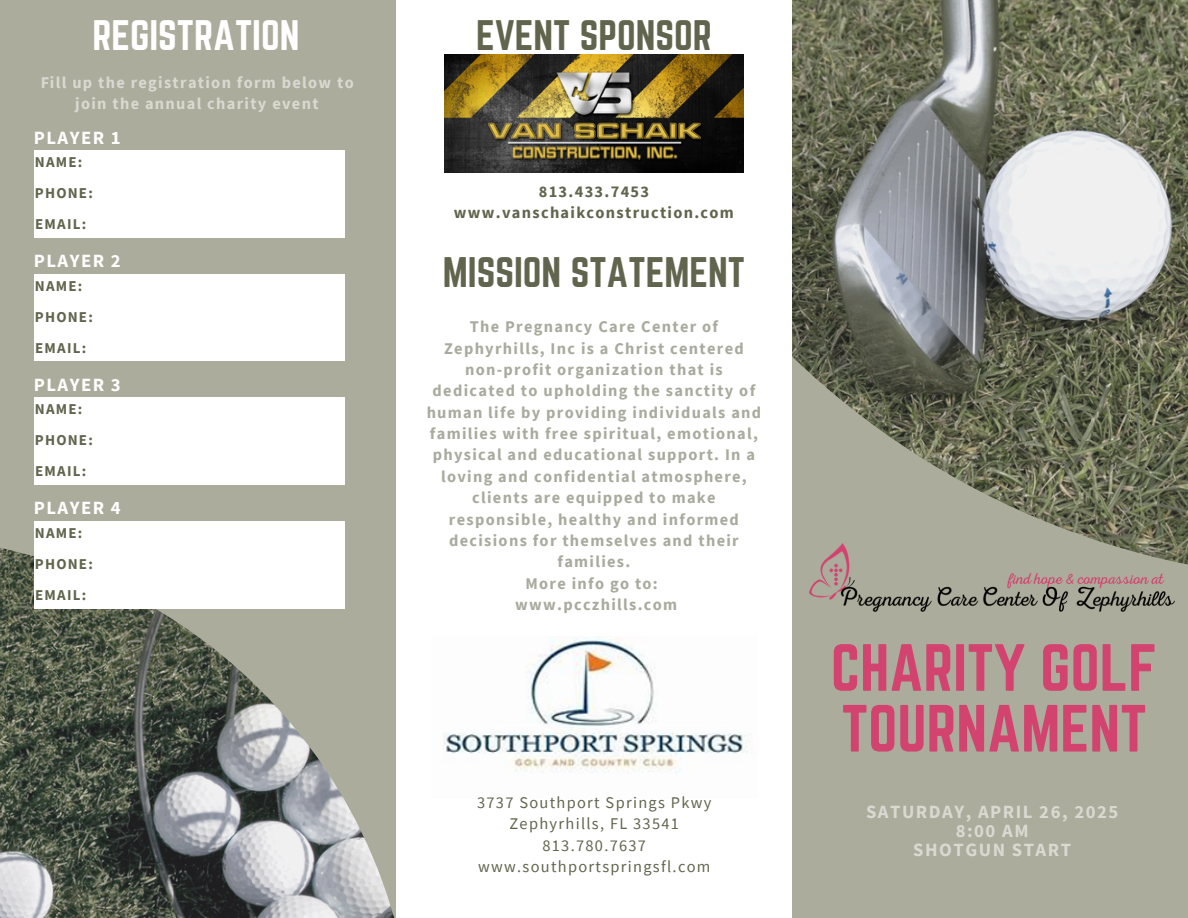
<style>
.page{position:relative;width:1188px;height:918px;background:#abac9b}
.page>*{position:absolute;margin:0;border:0;box-sizing:border-box;transform-origin:0 0}
.t1{font:58.35px/60.8px "Norwester";color:#d3436f}
.t2{font:37.35px "Norwester";color:#62654d}
.t3{font:37.35px "Norwester";color:#fff}
.t4{font:700 18.75px/19.2px "Source Sans Pro";letter-spacing:.08em;color:#fff;text-align:center}
.t5{font:700 16.35px/21.3px "Source Sans Pro";letter-spacing:.08em;color:#62654d;text-align:center}
.t6{font:16.35px "Source Sans Pro";letter-spacing:.08em;color:#62654d}
.t7{font:700 16.35px/21.3px "Source Sans Pro";letter-spacing:.08em;color:#fff;text-align:center}
.t8{font:700 15px "Source Sans Pro";letter-spacing:.08em;color:#62654d}
</style>
<div class="page">
<img style="left:792px;top:0;width:396px;height:565px">
<div style="left:396px;top:0;width:396px;height:918px;background:#fff"></div>
<img style="left:0;top:536px;width:395px;height:382px">
<img style="left:444px;top:636px;width:307px;height:136px">
<img style="left:809px;top:543px;width:366px;height:69px">
<div style="left:34px;top:151px;width:310px;height:86px;background:#fff"></div>
<div style="left:34px;top:274px;width:310px;height:87px;background:#fff"></div>
<div style="left:34px;top:398px;width:310px;height:86px;background:#fff"></div>
<div style="left:34px;top:521px;width:310px;height:87px;background:#fff"></div>
<img style="left:444px;top:55px;width:300px;height:118px">
<p class="t3" style="left:92px;top:13px;width:209px">REGISTRATION</p>
<h4 class="t2" style="left:476px;top:13px;width:237px">EVENT SPONSOR</h4>
<p class="t7" style="left:40px;top:71px;width:315px">Fill up the registration form below to join the annual charity event</p>
<h5 class="t4" style="left:34px;top:127px;width:89px">PLAYER 1</h5>
<h2 class="t8" style="left:35px;top:152px;width:49px">NAME:</h2>
<h5 class="t8" style="left:35px;top:183px;width:59px">PHONE:</h5>
<p class="t8" style="left:35px;top:214px;width:53px">EMAIL:</p>
<p class="t4" style="left:34px;top:251px;width:89px">PLAYER 2</p>
<p class="t8" style="left:35px;top:276px;width:49px">NAME:</p>
<p class="t8" style="left:35px;top:307px;width:59px">PHONE:</p>
<p class="t8" style="left:35px;top:338px;width:53px">EMAIL:</p>
<p class="t4" style="left:34px;top:375px;width:89px">PLAYER 3</p>
<h2 class="t8" style="left:35px;top:400px;width:49px">NAME:</h2>
<h5 class="t8" style="left:35px;top:431px;width:59px">PHONE:</h5>
<h3 class="t8" style="left:35px;top:462px;width:53px">EMAIL:</h3>
<p class="t4" style="left:34px;top:498px;width:89px">PLAYER 4</p>
<h4 class="t8" style="left:35px;top:523px;width:49px">NAME:</h4>
<h4 class="t8" style="left:35px;top:554px;width:59px">PHONE:</h4>
<h4 class="t8" style="left:35px;top:585px;width:53px">EMAIL:</h4>
<h4 class="t5" style="left:454px;top:180px;width:281px">813.433.7453 www.vanschaikconstruction.com</h4>
<h3 class="t2" style="left:443px;top:249px;width:304px">MISSION STATEMENT</h3>
<p class="t5" style="left:427px;top:316px;width:336px">The Pregnancy Care Center of<br>Zephyrhills, Inc is a Christ centered non-profit organization that is dedicated to upholding the sanctity of human life by providing individuals and families with free spiritual, emotional, physical and educational support. In a loving and confidential atmosphere, clients are equipped to make responsible, healthy and informed decisions for themselves and their families.<br>More info go to:<br>www.pcczhills.com</p>
<h4 class="t6" style="left:477px;top:792px;width:236px">3737 Southport Springs Pkwy</h4>
<h4 class="t6" style="left:509px;top:813px;width:171px">Zephyrhills, FL 33541</h4>
<h4 class="t6" style="left:542px;top:835px;width:105px">813.780.7637</h4>
<h3 class="t6" style="left:478px;top:856px;width:234px">www.southportspringsfl.com</h3>
<p class="t1" style="left:831px;top:637px;width:328px">CHARITY GOLF<br>TOURNAMENT</p>
<p class="t4" style="left:866px;top:801px;width:254px">SATURDAY, APRIL 26, 2025<br>8:00 AM<br>SHOTGUN START</p>
</div>
